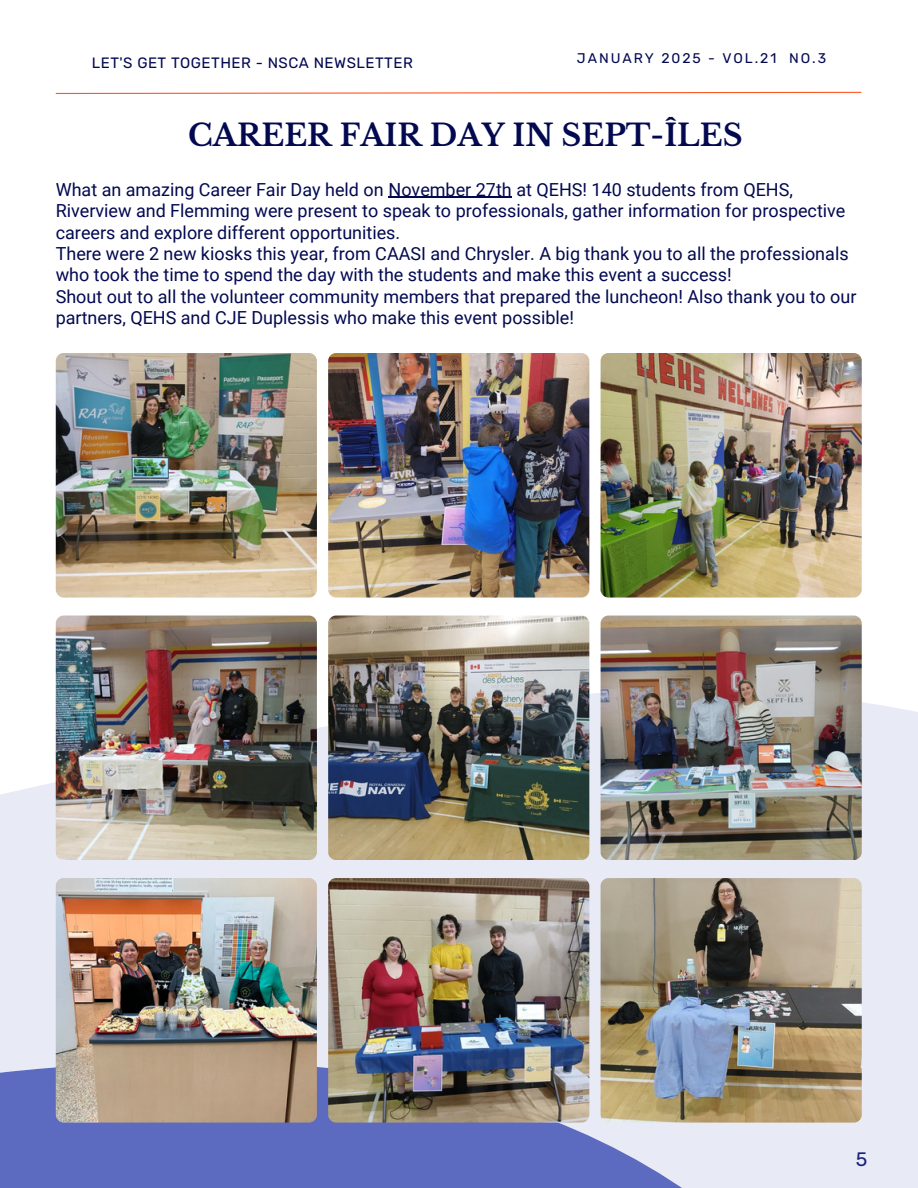
<style>
.page{position:relative;width:918px;height:1188px;background:#fff}
.page>*{position:absolute;margin:0;border:0;box-sizing:border-box;transform-origin:0 0}
.t1{font:700 30px "Libre Baskerville";color:#030950}
.t2{font:19.5px "Rubik";color:#1a227e}
.t3{font:18px/21.3px "Roboto";color:#030950}
.t4{font:15px "Rubik";letter-spacing:.035em;color:#030950}
.t5{font:13.95px "Rubik";letter-spacing:.14em;color:#030950}
</style>
<div class="page">
<svg style="left:0;top:644px;width:918px;height:235px;fill:#e8eaf6"></svg>
<svg style="left:0;top:879px;width:918px;height:309px;background:#a4acdb"></svg>
<img style="left:56px;top:353px;width:261px;height:244px;border-radius:8px">
<img style="left:328px;top:353px;width:261px;height:244px;border-radius:8px">
<img style="left:601px;top:353px;width:260px;height:244px;border-radius:8px">
<svg style="left:55px;top:91px;width:807px;height:3px"></svg>
<img style="left:56px;top:616px;width:261px;height:244px;border-radius:8px">
<img style="left:328px;top:616px;width:261px;height:244px;border-radius:8px">
<img style="left:601px;top:616px;width:260px;height:244px;border-radius:8px">
<img style="left:56px;top:878px;width:261px;height:244px;border-radius:8px">
<img style="left:328px;top:878px;width:261px;height:244px;border-radius:8px">
<img style="left:601px;top:878px;width:260px;height:244px;border-radius:8px">
<hr style="left:389px;top:197px;width:123px;height:1px;background:#030950">
<p class="t4" style="left:92px;top:54px;width:323px">LET'S GET TOGETHER - NSCA NEWSLETTER</p>
<p class="t5" style="left:577px;top:50px;width:251px">JANUARY 2025 - VOL.21 NO.3</p>
<p class="t1" style="left:188px;top:117px;width:556px">CAREER FAIR DAY IN SEPT-ÎLES</p>
<p class="t3" style="left:56px;top:179px;width:802px">What an amazing Career Fair Day held on November 27th at QEHS! 140 students from QEHS, Riverview and Flemming were present to speak to professionals, gather information for prospective careers and explore different opportunities.<br>There were 2 new kiosks this year, from CAASI and Chrysler. A big thank you to all the professionals who took the time to spend the day with the students and make this event a success!<br>Shout out to all the volunteer community members that prepared the luncheon! Also thank you to our partners, QEHS and CJE Duplessis who make this event possible!</p>
<h1 class="t2" style="left:856px;top:1148px;width:13px">5</h1>
</div>
